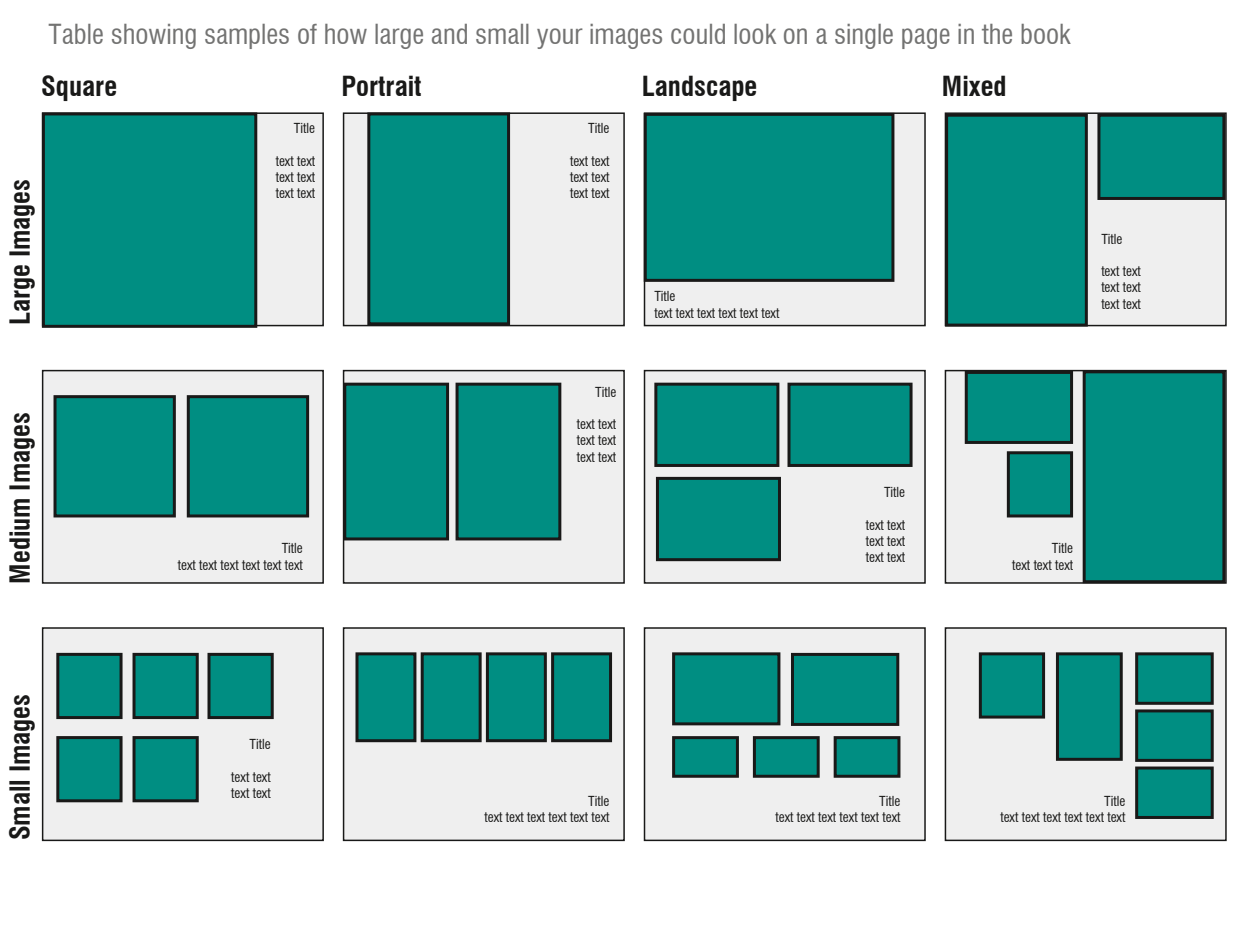
<style>
.page{position:relative;width:1234px;height:936px;background:#fff}
.page>*{position:absolute;margin:0;border:0;box-sizing:border-box;transform-origin:0 0}
.t1{font:condensed 27px "Swiss 721 BT";color:#737372}
.t2{font:700 condensed 27px "Swiss 721 BT";color:#191918}
.t3{font:condensed 13.5px/16.2px "Swiss 721 BT";color:#191918;text-align:justify}
</style>
<div class="page">
<div style="left:43px;top:113px;width:280px;height:212px;background:#efefef"></div>
<div style="left:343px;top:113px;width:281px;height:212px;background:#efefef"></div>
<div style="left:343px;top:112px;width:281px;height:214px;border:2px solid #191918"></div>
<div style="left:644px;top:113px;width:280px;height:212px;background:#efefef"></div>
<div style="left:643px;top:112px;width:282px;height:214px;border:2px solid #191918"></div>
<div style="left:945px;top:113px;width:280px;height:212px;background:#efefef"></div>
<div style="left:944px;top:112px;width:282px;height:214px;border:2px solid #191918"></div>
<div style="left:43px;top:370px;width:280px;height:213px;background:#efefef"></div>
<div style="left:42px;top:370px;width:282px;height:213px;border:2px solid #191918"></div>
<div style="left:343px;top:370px;width:281px;height:213px;background:#efefef"></div>
<div style="left:343px;top:370px;width:281px;height:213px;border:2px solid #191918"></div>
<div style="left:644px;top:370px;width:280px;height:213px;background:#efefef"></div>
<div style="left:643px;top:370px;width:282px;height:213px;border:2px solid #191918"></div>
<div style="left:945px;top:370px;width:280px;height:213px;background:#efefef"></div>
<div style="left:944px;top:370px;width:282px;height:213px;border:2px solid #191918"></div>
<div style="left:43px;top:628px;width:280px;height:212px;background:#efefef"></div>
<div style="left:42px;top:627px;width:282px;height:214px;border:2px solid #191918"></div>
<div style="left:343px;top:628px;width:281px;height:212px;background:#efefef"></div>
<div style="left:343px;top:627px;width:281px;height:214px;border:2px solid #191918"></div>
<div style="left:644px;top:628px;width:280px;height:212px;background:#efefef"></div>
<div style="left:643px;top:627px;width:282px;height:214px;border:2px solid #191918"></div>
<div style="left:945px;top:628px;width:280px;height:212px;background:#efefef"></div>
<div style="left:944px;top:627px;width:282px;height:214px;border:2px solid #191918"></div>
<div style="left:43px;top:114px;width:213px;height:212px;background:#008e82"></div>
<div style="left:42px;top:112px;width:215px;height:216px;border:3px solid #191918"></div>
<div style="left:369px;top:114px;width:139px;height:210px;background:#008e82"></div>
<div style="left:367px;top:112px;width:143px;height:213px;border:3px solid #191918"></div>
<div style="left:55px;top:396px;width:119px;height:120px;background:#008e82"></div>
<div style="left:53px;top:395px;width:123px;height:122px;border:3px solid #191918"></div>
<div style="left:188px;top:396px;width:119px;height:120px;background:#008e82"></div>
<div style="left:187px;top:395px;width:122px;height:122px;border:3px solid #191918"></div>
<div style="left:58px;top:737px;width:63px;height:63px;background:#008e82"></div>
<div style="left:56px;top:736px;width:66px;height:66px;border:3px solid #191918"></div>
<div style="left:134px;top:737px;width:63px;height:63px;background:#008e82"></div>
<div style="left:132px;top:736px;width:67px;height:66px;border:3px solid #191918"></div>
<div style="left:58px;top:654px;width:63px;height:63px;background:#008e82"></div>
<div style="left:56px;top:652px;width:66px;height:67px;border:3px solid #191918"></div>
<div style="left:134px;top:654px;width:63px;height:63px;background:#008e82"></div>
<div style="left:132px;top:652px;width:67px;height:67px;border:3px solid #191918"></div>
<div style="left:209px;top:654px;width:63px;height:63px;background:#008e82"></div>
<div style="left:207px;top:652px;width:67px;height:67px;border:3px solid #191918"></div>
<div style="left:1008px;top:452px;width:63px;height:64px;background:#008e82"></div>
<div style="left:1006px;top:451px;width:66px;height:66px;border:3px solid #191918"></div>
<div style="left:1136px;top:653px;width:75px;height:50px;background:#008e82"></div>
<div style="left:1134px;top:652px;width:79px;height:52px;border:3px solid #191918"></div>
<div style="left:1136px;top:711px;width:75px;height:49px;background:#008e82"></div>
<div style="left:1134px;top:709px;width:79px;height:52px;border:3px solid #191918"></div>
<div style="left:1136px;top:768px;width:75px;height:49px;background:#008e82"></div>
<div style="left:1134px;top:766px;width:79px;height:52px;border:3px solid #191918"></div>
<div style="left:1057px;top:653px;width:63px;height:106px;background:#008e82"></div>
<div style="left:1055px;top:652px;width:67px;height:108px;border:3px solid #191918"></div>
<div style="left:980px;top:653px;width:63px;height:64px;background:#008e82"></div>
<div style="left:978px;top:652px;width:66px;height:66px;border:3px solid #191918"></div>
<div style="left:946px;top:115px;width:140px;height:210px;background:#008e82"></div>
<div style="left:944px;top:114px;width:143px;height:212px;border:3px solid #191918"></div>
<div style="left:645px;top:114px;width:247px;height:166px;background:#008e82"></div>
<div style="left:643px;top:113px;width:251px;height:169px;border:3px solid #191918"></div>
<div style="left:1098px;top:115px;width:125px;height:83px;background:#008e82"></div>
<div style="left:1097px;top:114px;width:127px;height:86px;border:3px solid #191918"></div>
<div style="left:345px;top:384px;width:102px;height:155px;background:#008e82"></div>
<div style="left:343px;top:382px;width:106px;height:158px;border:3px solid #191918"></div>
<div style="left:457px;top:384px;width:102px;height:155px;background:#008e82"></div>
<div style="left:455px;top:382px;width:106px;height:158px;border:3px solid #191918"></div>
<div style="left:655px;top:384px;width:122px;height:81px;background:#008e82"></div>
<div style="left:654px;top:382px;width:125px;height:85px;border:3px solid #191918"></div>
<div style="left:788px;top:384px;width:122px;height:81px;background:#008e82"></div>
<div style="left:787px;top:382px;width:125px;height:85px;border:3px solid #191918"></div>
<div style="left:657px;top:478px;width:122px;height:81px;background:#008e82"></div>
<div style="left:655px;top:477px;width:125px;height:84px;border:3px solid #191918"></div>
<div style="left:1083px;top:372px;width:140px;height:209px;background:#008e82"></div>
<div style="left:1082px;top:370px;width:142px;height:213px;border:3px solid #191918"></div>
<div style="left:357px;top:653px;width:58px;height:87px;background:#008e82"></div>
<div style="left:355px;top:652px;width:61px;height:90px;border:3px solid #191918"></div>
<div style="left:422px;top:653px;width:58px;height:87px;background:#008e82"></div>
<div style="left:420px;top:652px;width:61px;height:90px;border:3px solid #191918"></div>
<div style="left:487px;top:653px;width:58px;height:87px;background:#008e82"></div>
<div style="left:486px;top:652px;width:60px;height:90px;border:3px solid #191918"></div>
<div style="left:552px;top:653px;width:58px;height:87px;background:#008e82"></div>
<div style="left:551px;top:652px;width:61px;height:90px;border:3px solid #191918"></div>
<div style="left:966px;top:372px;width:105px;height:70px;background:#008e82"></div>
<div style="left:964px;top:371px;width:108px;height:73px;border:3px solid #191918"></div>
<div style="left:673px;top:653px;width:105px;height:70px;background:#008e82"></div>
<div style="left:672px;top:652px;width:108px;height:73px;border:3px solid #191918"></div>
<div style="left:792px;top:654px;width:105px;height:70px;background:#008e82"></div>
<div style="left:790px;top:653px;width:109px;height:72px;border:3px solid #191918"></div>
<div style="left:673px;top:737px;width:64px;height:39px;background:#008e82"></div>
<div style="left:672px;top:736px;width:66px;height:41px;border:3px solid #191918"></div>
<div style="left:754px;top:737px;width:64px;height:39px;background:#008e82"></div>
<div style="left:752px;top:736px;width:67px;height:41px;border:3px solid #191918"></div>
<div style="left:835px;top:737px;width:63px;height:39px;background:#008e82"></div>
<div style="left:833px;top:736px;width:67px;height:41px;border:3px solid #191918"></div>
<h1 class="t1" style="left:49px;top:18px;width:1023px">Table showing samples of how large and small your images could look on a single page in the book</h1>
<h1 class="t2" style="left:41px;top:70px;width:78px">Square</h1>
<h1 class="t2" style="left:341px;top:70px;width:82px">Portrait</h1>
<h1 class="t2" style="left:641px;top:70px;width:117px">Landscape</h1>
<h1 class="t2" style="left:941px;top:70px;width:66px">Mixed</h1>
<h1 class="t2" style="left:4px;top:325px;width:148px;rotate:-90deg">Large Images</h1>
<h1 class="t2" style="left:4px;top:583px;width:173px;rotate:-90deg">Medium Images</h1>
<p class="t3" style="left:294px;top:120px;width:23px">Title</p>
<p class="t3" style="left:275px;top:153px;width:41px">text text text text text text</p>
<p class="t3" style="left:178px;top:540px;width:126px;text-align:right">Title<br>text text text text text text</p>
<p class="t3" style="left:588px;top:120px;width:23px">Title</p>
<p class="t3" style="left:570px;top:153px;width:41px">text text text text text text</p>
<p class="t3" style="left:595px;top:383px;width:23px">Title</p>
<p class="t3" style="left:576px;top:416px;width:41px">text text text text text text</p>
<p class="t3" style="left:654px;top:288px;width:126px">Title<br>text text text text text text</p>
<p class="t3" style="left:883px;top:484px;width:23px">Title</p>
<p class="t3" style="left:865px;top:516px;width:41px">text text text text text text</p>
<p class="t3" style="left:1012px;top:540px;width:62px;text-align:right">Title<br>text text text</p>
<p class="t3" style="left:1101px;top:231px;width:23px">Title</p>
<p class="t3" style="left:1101px;top:263px;width:41px">text text text text text text</p>
<h1 class="t2" style="left:4px;top:840px;width:148px;rotate:-90deg">Small Images</h1>
<p class="t3" style="left:249px;top:736px;width:23px">Title</p>
<p class="t3" style="left:231px;top:768px;width:41px">text text text text</p>
<p class="t3" style="left:484px;top:792px;width:126px;text-align:right">Title<br>text text text text text text</p>
<p class="t3" style="left:1000px;top:792px;width:126px;text-align:right">Title<br>text text text text text text</p>
<p class="t3" style="left:775px;top:792px;width:126px;text-align:right">Title<br>text text text text text text</p>
</div>
